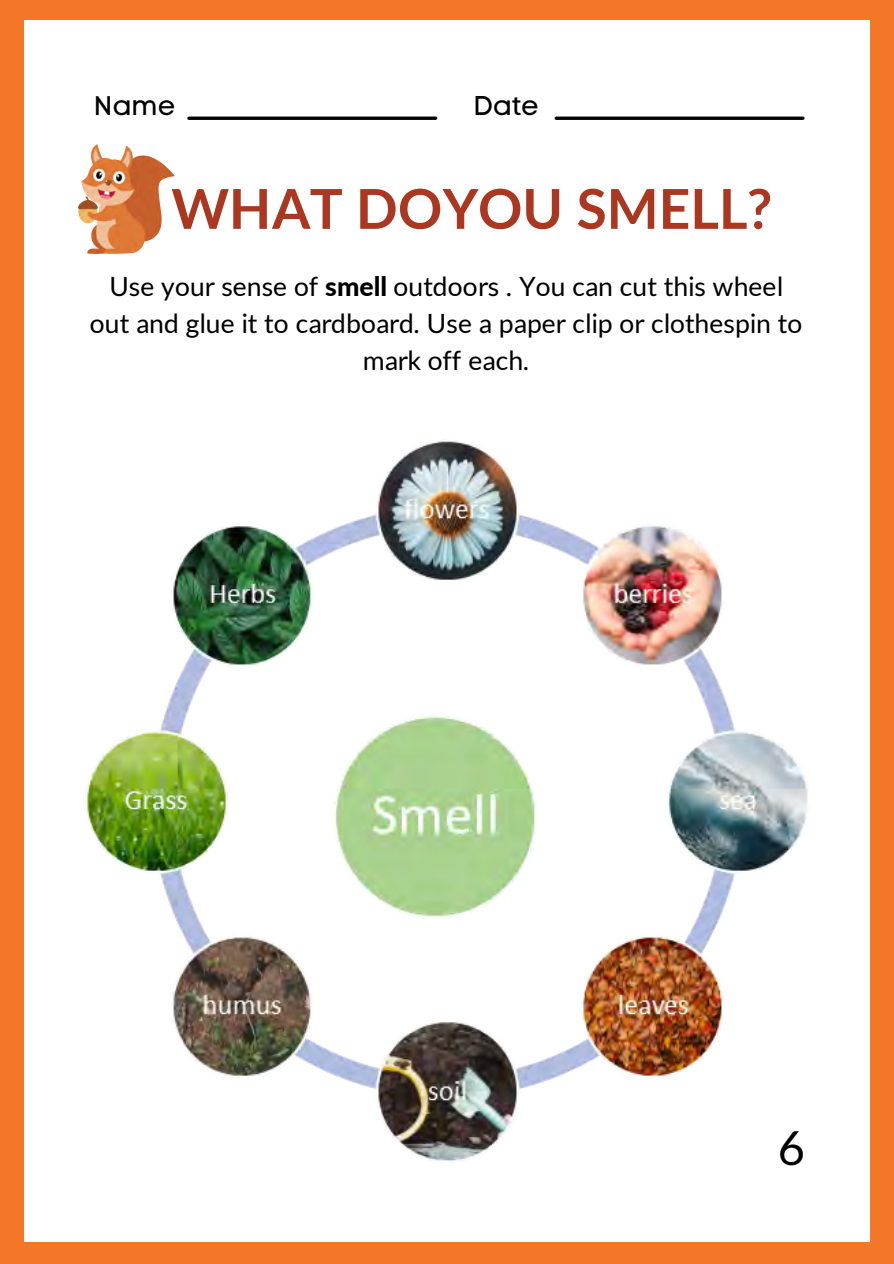
<style>
.page{position:relative;width:894px;height:1264px;background:#fff}
.page>*{position:absolute;margin:0;border:0;box-sizing:border-box;transform-origin:0 0}
.t1{font:700 55.05px "Lato";letter-spacing:.01em;color:#ab3721}
.t2{font:46.95px "Lato";color:#000}
.t3{font:26.85px "Code Pro Normal LC";color:#000}
.t4{font:26.55px/37.2px "Lato";color:#000;text-align:center}
.s1{font-weight:800}
</style>
<div class="page">
<div style="left:0;top:0;width:893px;height:1263px;background:#f47728"></div>
<div style="left:24px;top:20px;width:845px;height:1221px;background:#fff"></div>
<hr style="left:189px;top:117px;width:246px;height:3px;background:#000">
<hr style="left:556px;top:117px;width:246px;height:3px;background:#000">
<img style="left:79px;top:144px;width:95px;height:110px">
<img style="left:85px;top:441px;width:723px;height:721px">
<p class="t3" style="left:94px;top:89px;width:83px">Name</p>
<p class="t3" style="left:473px;top:89px;width:67px">Date</p>
<h1 class="t1" style="left:171px;top:177px;width:601px">WHAT DOYOU SMELL?</h1>
<p class="t4" style="left:90px;top:267px;width:713px">Use your sense of <span class="s1">smell</span> outdoors . You can cut this wheel out and glue it to cardboard. Use a paper clip or clothespin to mark off each.</p>
<h2 class="t2" style="left:777px;top:1122px;width:29px">6</h2>
</div>
